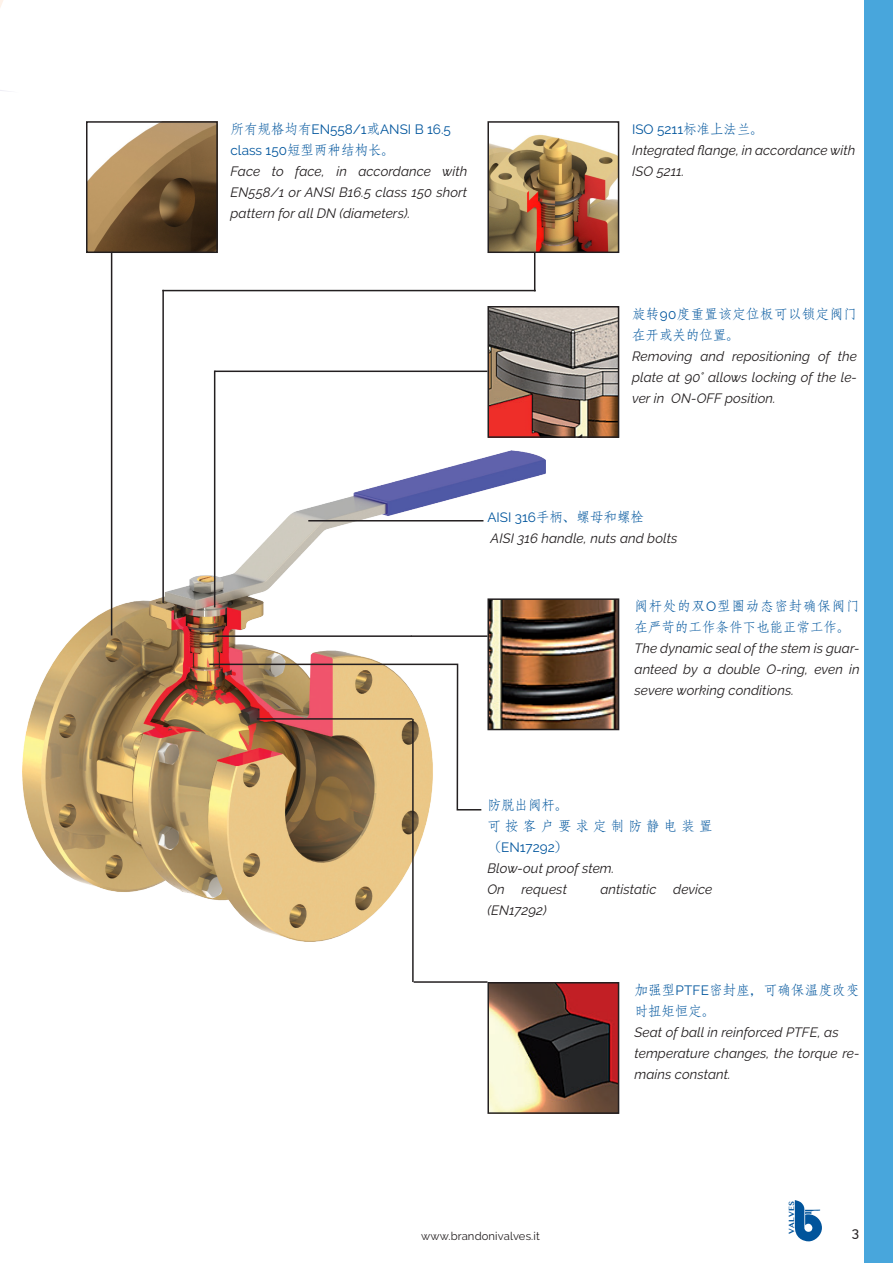
<style>
.page{position:relative;width:893px;height:1263px;background:#fff}
.page>*{position:absolute;margin:0;border:0;box-sizing:border-box;transform-origin:0 0}
.t1{font:italic 13.5px/21px "Raleway";letter-spacing:.005em;color:#231f20;text-align:justify}
.t2{font:13.5px/21px "Adobe Fangsong Std";letter-spacing:.015em;color:#01559d}
.t3{font:13.5px/21px "Raleway";color:#01559d}
.t4{font:13.5px/21px "Adobe Fangsong Std";letter-spacing:.305em;color:#01559d}
.t5{font:500 13.5px "Raleway";color:#231f20}
.t6{font:11.25px "Raleway";letter-spacing:.01em;color:#231f20}
.t7{font:700 7.8px "Lao MN";color:#01549b}
.s1{font-family:"Adobe Fangsong Std"}
.s2{font-family:"Raleway"}
</style>
<div class="page">
<svg style="left:0;top:0;width:10px;height:92px"></svg>
<svg style="left:794px;top:1200px;width:28px;height:41px"></svg>
<div style="left:864px;top:0;width:29px;height:1263px;background:#48a6dc"></div>
<img style="left:22px;top:451px;width:524px;height:491px">
<img style="left:490px;top:134px;width:126px;height:116px">
<div style="left:487px;top:121px;width:132px;height:132px;border:2px solid #231f20"></div>
<img style="left:490px;top:309px;width:126px;height:126px">
<div style="left:487px;top:306px;width:132px;height:132px;border:2px solid #231f20"></div>
<img style="left:490px;top:601px;width:126px;height:126px">
<div style="left:487px;top:598px;width:132px;height:132px;border:2px solid #231f20"></div>
<img style="left:490px;top:985px;width:126px;height:126px">
<div style="left:487px;top:982px;width:132px;height:132px;border:2px solid #231f20"></div>
<img style="left:89px;top:124px;width:126px;height:126px">
<div style="left:86px;top:121px;width:132px;height:132px;border:2px solid #231f20"></div>
<hr style="left:412px;top:719px;width:2px;height:263px;background:#231f20">
<hr style="left:414px;top:981px;width:73px;height:2px;background:#231f20">
<hr style="left:215px;top:635px;width:197px;height:2px;background:#231f20">
<hr style="left:411px;top:635px;width:76px;height:2px;background:#231f20">
<hr style="left:214px;top:371px;width:1px;height:236px;background:#231f20">
<hr style="left:215px;top:371px;width:272px;height:1px;background:#231f20">
<hr style="left:534px;top:252px;width:1px;height:39px;background:#231f20">
<hr style="left:162px;top:290px;width:374px;height:1px;background:#231f20">
<hr style="left:162px;top:290px;width:2px;height:313px;background:#231f20">
<hr style="left:111px;top:252px;width:1px;height:383px;background:#231f20">
<svg style="left:208px;top:663px;width:275px;height:148px"></svg>
<hr style="left:308px;top:520px;width:175px;height:1px;background:#231f20">
<p class="t3" style="left:231px;top:119px;width:222px"><span class="s1">所有规格均有</span>EN558/1<span class="s1">或</span>ANSI B 16.5 class 150<span class="s1">短型两种结构长。</span></p>
<p class="t1" style="left:231px;top:161px;width:238px">Face to face, in accordance with EN558/1 or ANSI B16.5 class 150 short pattern for all DN (diameters).</p>
<p class="t3" style="left:632px;top:119px;width:134px">ISO 5211<span class="s1">标准上法兰。</span></p>
<p class="t1" style="left:632px;top:140px;width:225px">Integrated flange, in accordance with</p>
<p class="t1" style="left:632px;top:161px;width:54px">ISO 5211.</p>
<p class="t2" style="left:632px;top:303px;width:227px">旋转<span class="s2">90</span>度重置该定位板可以锁定阀门在开或关的位置。</p>
<p class="t1" style="left:632px;top:345px;width:227px">Removing and repositioning of the plate at 90° allows locking of the le&shy;ver in ON-OFF position.</p>
<p class="t2" style="left:487px;top:507px;width:158px"><span class="s2">AISI 316</span>手柄、螺母和螺栓</p>
<p class="t1" style="left:491px;top:528px;width:188px">AISI 316 handle, nuts and bolts</p>
<p class="t2" style="left:635px;top:596px;width:226px">阀杆处的双<span class="s2">O</span>型圈动态密封确保阀门在严苛的工作条件下也能正常工作。</p>
<p class="t1" style="left:635px;top:638px;width:227px">The dynamic seal of the stem is guar&shy;anteed by a double O-ring, even in severe working conditions.</p>
<p class="t2" style="left:487px;top:795px;width:82px">防脱出阀杆。</p>
<p class="t4" style="left:487px;top:816px;width:227px">可按客户要求定制防静电装置（<span class="s2">EN17292</span>）</p>
<p class="t1" style="left:487px;top:858px;width:128px">Blow-out proof stem.</p>
<p class="t1" style="left:487px;top:879px;width:81px">On request</p>
<p class="t1" style="left:600px;top:879px;width:114px">antistatic device</p>
<p class="t1" style="left:487px;top:900px;width:61px">(EN17292)</p>
<p class="t2" style="left:635px;top:979px;width:226px">加强型<span class="s2">PTFE</span>密封座，可确保温度改变时扭矩恒定。</p>
<p class="t1" style="left:635px;top:1021px;width:206px">Seat of ball in reinforced PTFE, as</p>
<p class="t1" style="left:635px;top:1042px;width:227px">temperature changes, the torque re&shy;mains constant.</p>
<p class="t7" style="left:787px;top:1233px;width:34px;rotate:-90deg">VALVES</p>
<p class="t6" style="left:421px;top:1229px;width:120px">www.brandonivalves.it</p>
<p class="t5" style="left:852px;top:1225px;width:9px">3</p>
</div>
